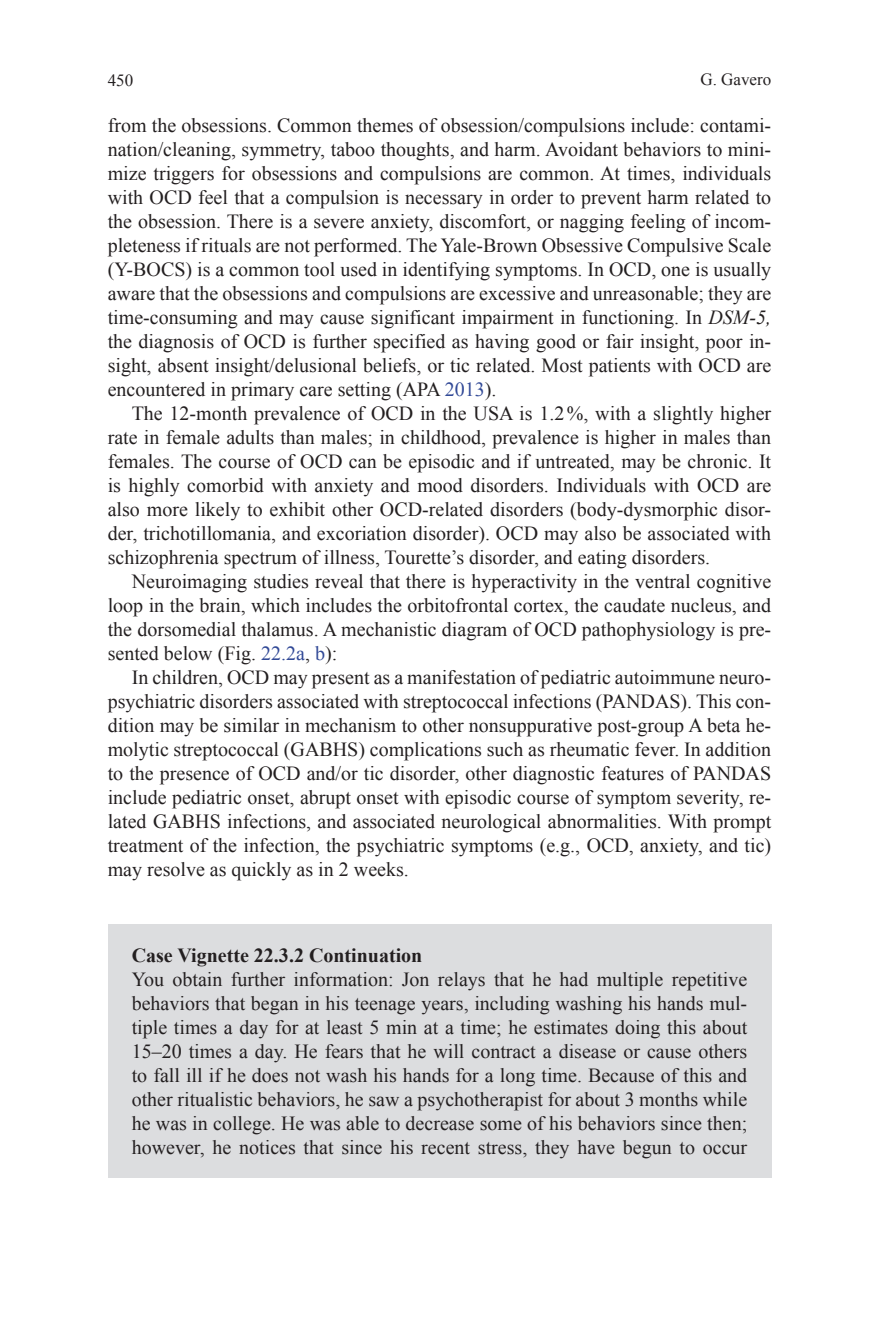
<style>
.page{position:relative;width:879px;height:1333px;background:#fff}
.page>*{position:absolute;margin:0;border:0;box-sizing:border-box;transform-origin:0 0}
.t1{font:20px/24px "Times New Roman PSMT2";color:#231f20;text-align:justify}
.t2{font:700 20px "Times New Roman";color:#231f20}
.t3{font:17px "Times New Roman PSMT22";color:#231f20}
.t4{font:17px "Times New Roman PSMT2";color:#231f20}
.s1{font-family:"Times New Roman";font-style:italic}
.s2{color:#324a97}
.s3{font-family:"Times New Roman PSMT22";color:#324a97}
</style>
<div class="page">
<div style="left:108px;top:923px;width:663px;height:254px;background:#dcdddf"></div>
<p class="t4" style="left:108px;top:69px;width:27px">450</p>
<p class="t3" style="left:700px;top:68px;width:72px">G. Gavero</p>
<p class="t1" style="left:108px;top:113px;width:665px">from the obsessions. Common themes of obsession/compulsions include: contami&shy;nation/cleaning, symmetry, taboo thoughts, and harm. Avoidant behaviors to mini&shy;mize triggers for obsessions and compulsions are common. At times, individuals with OCD feel that a compulsion is necessary in order to prevent harm related to the obsession. There is a severe anxiety, discomfort, or nagging feeling of incom&shy;pleteness if rituals are not performed. The Yale-Brown Obsessive Compulsive Scale (Y-BOCS) is a common tool used in identifying symptoms. In OCD, one is usually aware that the obsessions and compulsions are excessive and unreasonable; they are time-consuming and may cause significant impairment in functioning. In <span class="s1">DSM-5, </span>the diagnosis of OCD is further specified as having good or fair insight, poor in&shy;sight, absent insight/delusional beliefs, or tic related. Most patients with OCD are encountered in primary care setting (APA <span class="s2">2013</span>).</p>
<p class="t1" style="left:108px;top:401px;width:665px;text-indent:24px">The 12-month prevalence of OCD in the USA is 1.2%, with a slightly higher rate in female adults than males; in childhood, prevalence is higher in males than females. The course of OCD can be episodic and if untreated, may be chronic. It is highly comorbid with anxiety and mood disorders. Individuals with OCD are also more likely to exhibit other OCD-related disorders (body-dysmorphic disor&shy;der, trichotillomania, and excoriation disorder). OCD may also be associated with schizophrenia spectrum of illness, Tourette’s disorder, and eating disorders.</p>
<p class="t1" style="left:108px;top:569px;width:665px;text-indent:24px">Neuroimaging studies reveal that there is hyperactivity in the ventral cognitive loop in the brain, which includes the orbitofrontal cortex, the caudate nucleus, and the dorsomedial thalamus. A mechanistic diagram of OCD pathophysiology is pre&shy;sented below (Fig. <span class="s2">22.2a</span>, <span class="s3">b</span>):</p>
<p class="t1" style="left:108px;top:665px;width:665px;text-indent:24px">In children, OCD may present as a manifestation of pediatric autoimmune neuro&shy;psychiatric disorders associated with streptococcal infections (PANDAS). This con&shy;dition may be similar in mechanism to other nonsuppurative post-group A beta he&shy;molytic streptococcal (GABHS) complications such as rheumatic fever. In addition to the presence of OCD and/or tic disorder, other diagnostic features of PANDAS include pediatric onset, abrupt onset with episodic course of symptom severity, re&shy;lated GABHS infections, and associated neurological abnormalities. With prompt treatment of the infection, the psychiatric symptoms (e.g., OCD, anxiety, and tic) may resolve as quickly as in 2 weeks.</p>
<p class="t2" style="left:132px;top:941px;width:292px">Case Vignette 22.3.2 Continuation</p>
<p class="t1" style="left:132px;top:966px;width:617px">You obtain further information: Jon relays that he had multiple repetitive behaviors that began in his teenage years, including washing his hands mul&shy;tiple times a day for at least 5 min at a time; he estimates doing this about 15–20 times a day. He fears that he will contract a disease or cause others to fall ill if he does not wash his hands for a long time. Because of this and other ritualistic behaviors, he saw a psychotherapist for about 3 months while he was in college. He was able to decrease some of his behaviors since then; however, he notices that since his recent stress, they have begun to occur</p>
</div>
